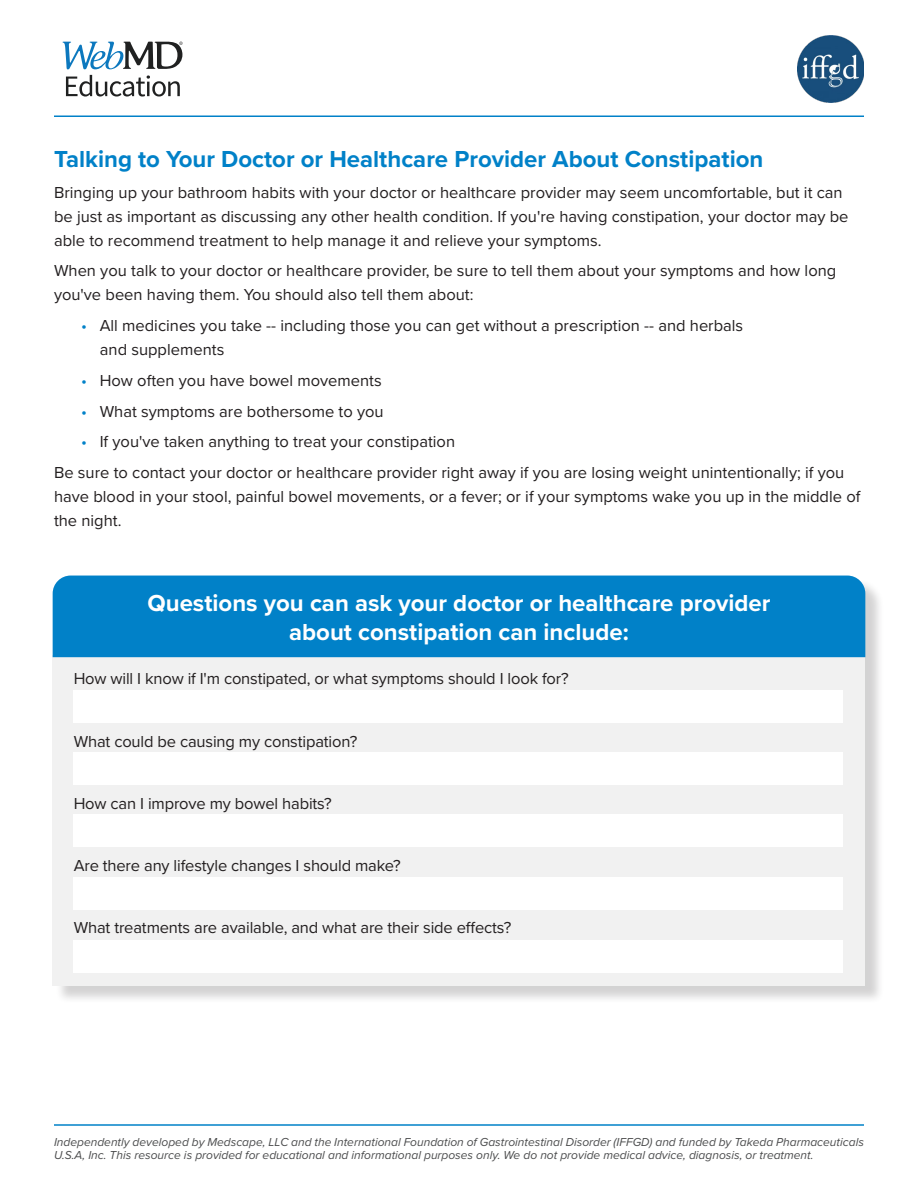
<style>
.page{position:relative;width:918px;height:1188px;background:#fff}
.page>*{position:absolute;margin:0;border:0;box-sizing:border-box;transform-origin:0 0}
.t1{font:700 24px "Proxima Nova";color:#fff}
.t2{font:700 24px "Proxima Nova";color:#0181c8}
.t3{font:16.5px/24px "Proxima Nova";color:#231f20}
.t4{font:italic 12px/12.8px "Proxima Nova";color:#4b4c4d}
.s1{color:#0181c8}
</style>
<div class="page">
<hr style="left:54px;top:116px;width:810px;height:1px;background:#0181c8">
<hr style="left:54px;top:1124px;width:810px;height:2px;background:#0181c8">
<svg style="left:63px;top:42px;width:120px;height:55px"></svg>
<div style="left:55px;top:578px;width:829px;height:426px;background:#231f20;opacity:.2"></div>
<div style="left:53px;top:655px;width:812px;height:331px;background:#f1f1f1"></div>
<div style="left:53px;top:576px;width:812px;height:81px;background:#0181c8"></div>
<div style="left:74px;top:690px;width:769px;height:32px;background:#fff"></div>
<div style="left:74px;top:753px;width:769px;height:32px;background:#fff"></div>
<div style="left:74px;top:815px;width:769px;height:32px;background:#fff"></div>
<div style="left:74px;top:878px;width:769px;height:32px;background:#fff"></div>
<div style="left:74px;top:940px;width:769px;height:32px;background:#fff"></div>
<img style="left:797px;top:36px;width:67px;height:66px">
<p class="t2" style="left:54px;top:141px;width:711px">Talking to Your Doctor or Healthcare Provider About Constipation</p>
<p class="t3" style="left:54px;top:179px;width:796px">Bringing up your bathroom habits with your doctor or healthcare provider may seem uncomfortable, but it can be just as important as discussing any other health condition. If you're having constipation, your doctor may be able to recommend treatment to help manage it and relieve your symptoms.</p>
<p class="t3" style="left:54px;top:258px;width:784px">When you talk to your doctor or healthcare provider, be sure to tell them about your symptoms and how long you've been having them. You should also tell them about:</p>
<p class="t3" style="left:81px;top:313px;width:664px"><span class="s1">•</span> All medicines you take -- including those you can get without a prescription -- and herbals</p>
<p class="t3" style="left:100px;top:337px;width:126px">and supplements</p>
<p class="t3" style="left:81px;top:368px;width:302px"><span class="s1">•</span> How often you have bowel movements</p>
<p class="t3" style="left:81px;top:398px;width:304px"><span class="s1">•</span> What symptoms are bothersome to you</p>
<p class="t3" style="left:81px;top:429px;width:376px"><span class="s1">•</span> If you've taken anything to treat your constipation</p>
<p class="t3" style="left:54px;top:460px;width:808px">Be sure to contact your doctor or healthcare provider right away if you are losing weight unintentionally; if you have blood in your stool, painful bowel movements, or a fever; or if your symptoms wake you up in the middle of the night.</p>
<p class="t1" style="left:147px;top:585px;width:625px">Questions you can ask your doctor or healthcare provider</p>
<p class="t1" style="left:289px;top:614px;width:341px">about constipation can include:</p>
<p class="t3" style="left:74px;top:666px;width:497px">How will I know if I'm constipated, or what symptoms should I look for?</p>
<p class="t3" style="left:74px;top:728px;width:285px">What could be causing my constipation?</p>
<p class="t3" style="left:74px;top:791px;width:259px">How can I improve my bowel habits?</p>
<p class="t3" style="left:74px;top:853px;width:329px">Are there any lifestyle changes I should make?</p>
<p class="t3" style="left:74px;top:915px;width:439px">What treatments are available, and what are their side effects?</p>
<p class="t4" style="left:54px;top:1135px;width:811px">Independently developed by Medscape, LLC and the International Foundation of Gastrointestinal Disorder (IFFGD) and funded by Takeda Pharmaceuticals<br>U.S.A, Inc. This resource is provided for educational and informational purposes only. We do not provide medical advice, diagnosis, or treatment.</p>
</div>
